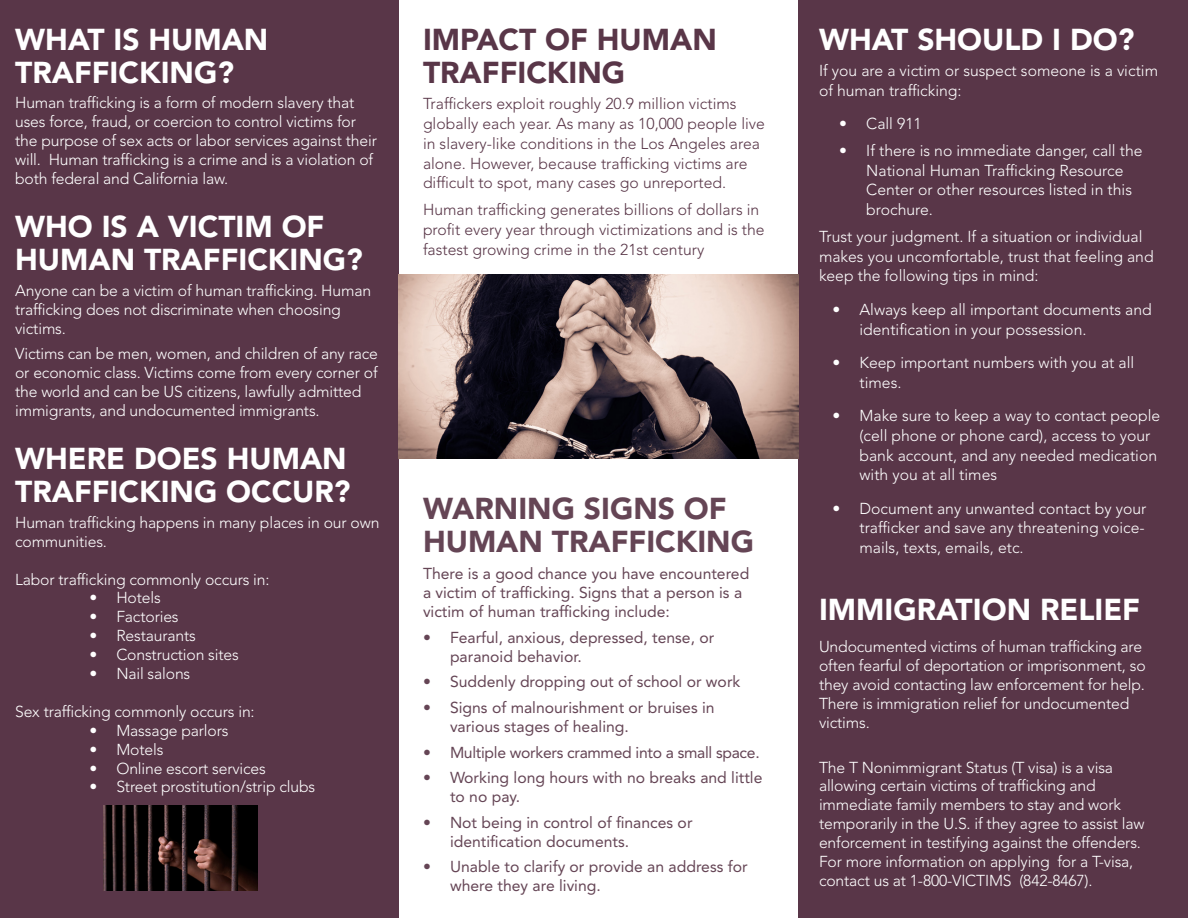
<style>
.page{position:relative;width:1188px;height:918px;background:#fff}
.page>*{position:absolute;margin:0;border:0;box-sizing:border-box;transform-origin:0 0}
.t1{font:900 30px/33px "Avenir LT Std";color:#fff}
.t2{font:900 30px/33px "Avenir LT Std";color:#654555}
.t3{font:900 30px/33px "Avenir LT Std";color:#593648}
.t4{font:300 15.75px/18.9px "Avenir LT Std";letter-spacing:-.01em;color:#fff}
.t5{font:15.75px/18.9px "Avenir LT Std";color:#654555}
.t6{font:300 15.75px/19.8px "Avenir LT Std";color:#593648}
.t7{font:15.75px "Avenir LT Std";letter-spacing:-.02em;color:#654555}
</style>
<div class="page">
<div style="left:799px;top:0;width:389px;height:918px;background:#593648"></div>
<div style="left:0;top:0;width:398px;height:918px;background:#593648"></div>
<img style="left:104px;top:806px;width:153px;height:85px">
<img style="left:398px;top:274px;width:401px;height:185px">
<p class="t1" style="left:15px;top:23px;width:255px">WHAT IS HUMAN<br>TRAFFICKING?</p>
<p class="t4" style="left:15px;top:94px;width:363px">Human trafficking is a form of modern slavery that uses force, fraud, or coercion to control victims for the purpose of sex acts or labor services against their will. Human trafficking is a crime and is a violation of both federal and California law.</p>
<p class="t1" style="left:15px;top:210px;width:349px">WHO IS A VICTIM OF<br>HUMAN TRAFFICKING?</p>
<p class="t4" style="left:15px;top:281px;width:358px">Anyone can be a victim of human trafficking. Human trafficking does not discriminate when choosing victims.</p>
<p class="t4" style="left:15px;top:344px;width:364px">Victims can be men, women, and children of any race or economic class. Victims come from every corner of the world and can be US citizens, lawfully admitted immigrants, and undocumented immigrants.</p>
<p class="t1" style="left:15px;top:442px;width:337px">WHERE DOES HUMAN<br>TRAFFICKING OCCUR?</p>
<p class="t4" style="left:15px;top:513px;width:366px">Human trafficking happens in many places in our own communities.</p>
<p class="t4" style="left:15px;top:570px;width:256px">Labor trafficking commonly occurs in:</p>
<p class="t4" style="left:89px;top:589px;width:73px">• Hotels</p>
<p class="t4" style="left:89px;top:608px;width:91px">• Factories</p>
<p class="t4" style="left:89px;top:626px;width:108px">• Restaurants</p>
<p class="t4" style="left:89px;top:645px;width:151px">• Construction sites</p>
<p class="t4" style="left:89px;top:664px;width:102px">• Nail salons</p>
<p class="t4" style="left:15px;top:702px;width:241px">Sex trafficking commonly occurs in:</p>
<p class="t4" style="left:89px;top:721px;width:141px">• Massage parlors</p>
<p class="t4" style="left:89px;top:740px;width:76px">• Motels</p>
<p class="t4" style="left:89px;top:759px;width:178px">• Online escort services</p>
<p class="t4" style="left:89px;top:778px;width:227px">• Street prostitution/strip clubs</p>
<p class="t3" style="left:423px;top:23px;width:295px">IMPACT OF HUMAN<br>TRAFFICKING</p>
<p class="t6" style="left:423px;top:94px;width:343px">Traffickers exploit roughly 20.9 million victims globally each year. As many as 10,000 people live in slavery-like conditions in the Los Angeles area alone. However, because trafficking victims are difficult to spot, many cases go unreported.</p>
<p class="t6" style="left:423px;top:200px;width:343px">Human trafficking generates billions of dollars in profit every year through victimizations and is the fastest growing crime in the 21st century</p>
<p class="t2" style="left:423px;top:492px;width:333px">WARNING SIGNS OF<br>HUMAN TRAFFICKING</p>
<p class="t5" style="left:423px;top:565px;width:328px">There is a good chance you have encountered a victim of trafficking. Signs that a person is a victim of human trafficking include:</p>
<p class="t5" style="left:450px;top:628px;width:266px;text-indent:-27px">• Fearful, anxious, depressed, tense, or paranoid behavior.</p>
<p class="t5" style="left:423px;top:673px;width:319px">• Suddenly dropping out of school or work</p>
<p class="t5" style="left:450px;top:698px;width:266px;text-indent:-27px">• Signs of malnourishment or bruises in various stages of healing.</p>
<p class="t7" style="left:423px;top:743px;width:338px">• Multiple workers crammed into a small space.</p>
<p class="t5" style="left:450px;top:769px;width:314px;text-indent:-27px">• Working long hours with no breaks and little to no pay.</p>
<p class="t5" style="left:450px;top:813px;width:244px;text-indent:-27px">• Not being in control of finances or identification documents.</p>
<p class="t5" style="left:450px;top:858px;width:299px;text-indent:-27px">• Unable to clarify or provide an address for where they are living.</p>
<p class="t1" style="left:819px;top:23px;width:317px">WHAT SHOULD I DO?</p>
<p class="t4" style="left:819px;top:61px;width:341px;line-height:19.8px">If you are a victim or suspect someone is a victim of human trafficking:</p>
<p class="t4" style="left:839px;top:115px;width:84px">• Call 911</p>
<p class="t4" style="left:866px;top:141px;width:278px;line-height:19.8px;text-indent:-27px">• If there is no immediate danger, call the<br>National Human Trafficking Resource<br>Center or other resources listed in this brochure.</p>
<p class="t4" style="left:819px;top:227px;width:336px;line-height:19.8px">Trust your judgment. If a situation or individual makes you uncomfortable, trust that feeling and keep the following tips in mind:</p>
<p class="t4" style="left:860px;top:299px;width:294px;line-height:19.8px;text-indent:-27px">• Always keep all important documents and identification in your possession.</p>
<p class="t4" style="left:860px;top:353px;width:276px;line-height:19.8px;text-indent:-27px">• Keep important numbers with you at all times.</p>
<p class="t4" style="left:860px;top:406px;width:302px;line-height:19.8px;text-indent:-27px">• Make sure to keep a way to contact people (cell phone or phone card), access to your bank account, and any needed medication with you at all times</p>
<p class="t4" style="left:860px;top:498px;width:288px;line-height:19.8px;text-align:justify;text-indent:-27px">• Document any unwanted contact by your trafficker and save any threatening voice&shy;mails, texts, emails, etc.</p>
<p class="t1" style="left:819px;top:593px;width:323px">IMMIGRATION RELIEF</p>
<p class="t4" style="left:819px;top:638px;width:328px">Undocumented victims of human trafficking are often fearful of deportation or imprisonment, so they avoid contacting law enforcement for help.<br>There is immigration relief for undocumented victims.</p>
<p class="t4" style="left:819px;top:758px;width:296px">The T Nonimmigrant Status (T visa) is a visa</p>
<p class="t4" style="left:819px;top:777px;width:278px">allowing certain victims of trafficking and</p>
<p class="t4" style="left:819px;top:796px;width:304px">immediate family members to stay and work</p>
<p class="t4" style="left:819px;top:814px;width:327px">temporarily in the U.S. if they agree to assist law</p>
<p class="t4" style="left:819px;top:833px;width:324px">enforcement in testifying against the offenders.</p>
<p class="t4" style="left:819px;top:852px;width:316px">For more information on applying for a T-visa,</p>
<p class="t4" style="left:819px;top:871px;width:275px">contact us at 1-800-VICTIMS (842-8467).</p>
</div>
